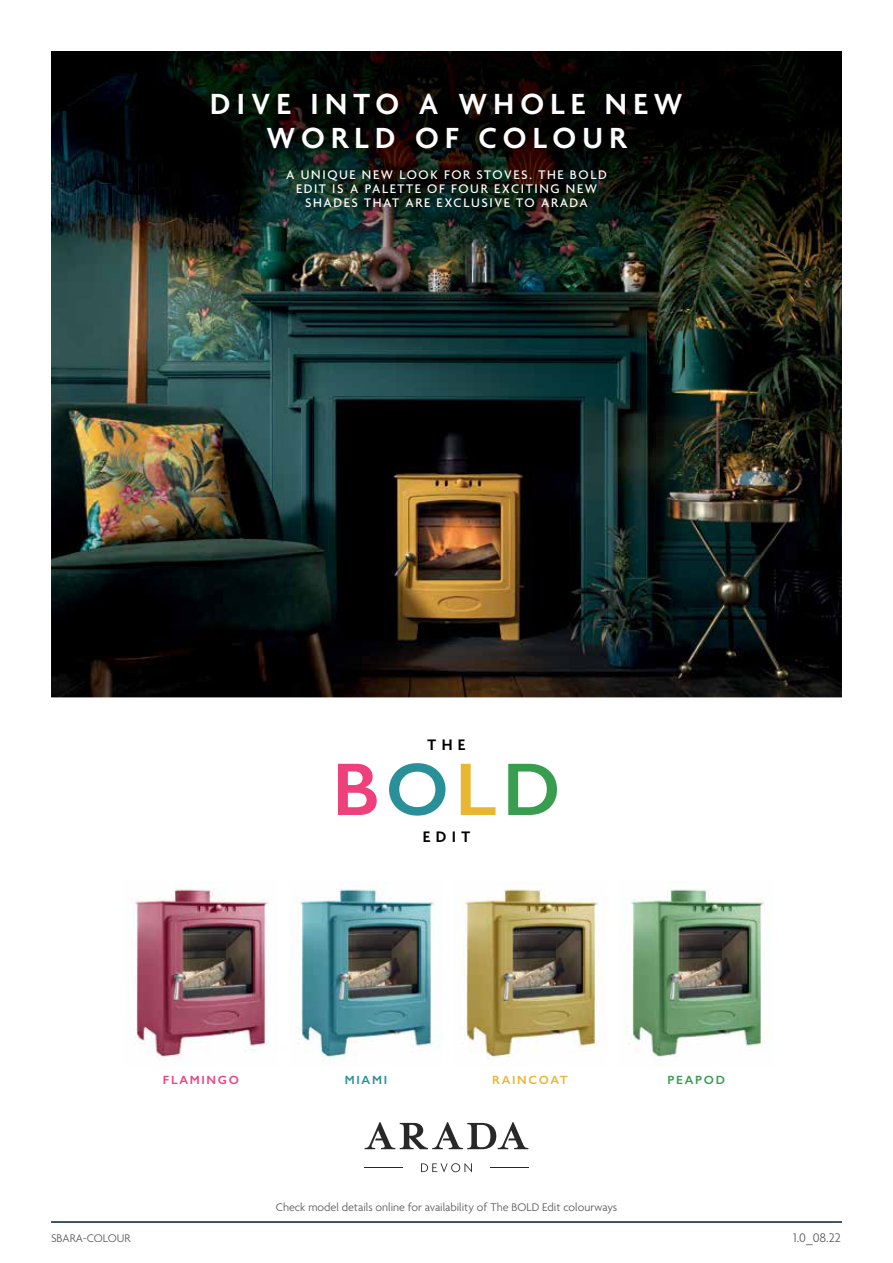
<style>
.page{position:relative;width:893px;height:1263px;background:#fff}
.page>*{position:absolute;margin:0;border:0;box-sizing:border-box;transform-origin:0 0}
.t1{font:600 75px "Gill Sans";color:#ee417b}
.t2{font:600 31.5px/34.5px "Agenda";letter-spacing:.2em;color:#fff;text-align:center}
.t3{font:600 16.5px "Agenda";letter-spacing:.33em;color:#000}
.t4{font:500 13.5px/14.2px "Agenda";letter-spacing:.12em;color:#fff;text-align:center}
.t5{font:300 13.5px "Agenda";color:#58595b}
.t6{font:300 12px "Agenda";color:#58595b}
.t7{font:600 12px "Gill Sans";letter-spacing:.14em;color:#ee417b}
.t8{font:600 12px "Gill Sans";letter-spacing:.14em;color:#e8b630}
.t9{font:600 12px "Gill Sans";letter-spacing:.14em;color:#399d4f}
.t10{font:600 12px "Gill Sans";letter-spacing:.14em;color:#29909a}
.s1{color:#29909a}
.s2{color:#e8b630}
.s3{color:#399d4f}
</style>
<div class="page">
<img style="left:51px;top:387px;width:791px;height:310px">
<img style="left:51px;top:51px;width:791px;height:336px">
<hr style="left:51px;top:1221px;width:791px;height:2px;background:#002138">
<img style="left:131px;top:889px;width:138px;height:177px">
<img style="left:296px;top:889px;width:145px;height:172px">
<img style="left:460px;top:888px;width:138px;height:178px">
<img style="left:627px;top:889px;width:137px;height:169px">
<svg style="left:421px;top:1163px;width:51px;height:9px"></svg>
<svg style="left:365px;top:1122px;width:163px;height:27px"></svg>
<hr style="left:365px;top:1167px;width:38px;height:1px;background:#292829">
<hr style="left:490px;top:1167px;width:38px;height:1px;background:#292829">
<h2 class="t2" style="left:210px;top:89px;width:474px">DIVE INTO A WHOLE NEW<br>WORLD OF COLOUR</h2>
<p class="t4" style="left:286px;top:168px;width:322px">A UNIQUE NEW LOOK FOR STOVES. THE BOLD<br>EDIT IS A PALETTE OF FOUR EXCITING NEW<br>SHADES THAT ARE EXCLUSIVE TO ARADA</p>
<p class="t3" style="left:428px;top:736px;width:39px">THE</p>
<h1 class="t1" style="left:332px;top:744px;width:230px">B<span class="s1">O</span><span class="s2">L</span><span class="s3">D</span></h1>
<p class="t3" style="left:423px;top:828px;width:49px">EDIT</p>
<p class="t7" style="left:163px;top:1072px;width:77px">FLAMINGO</p>
<p class="t10" style="left:345px;top:1072px;width:44px">MIAMI</p>
<p class="t8" style="left:492px;top:1072px;width:77px">RAINCOAT</p>
<p class="t9" style="left:667px;top:1072px;width:59px">PEAPOD</p>
<p class="t6" style="left:276px;top:1200px;width:343px">Check model details online for availability of The BOLD Edit colourways</p>
<p class="t6" style="left:51px;top:1232px;width:81px">SBARA-COLOUR</p>
<p class="t5" style="left:793px;top:1230px;width:49px">1.0_08.22</p>
</div>
